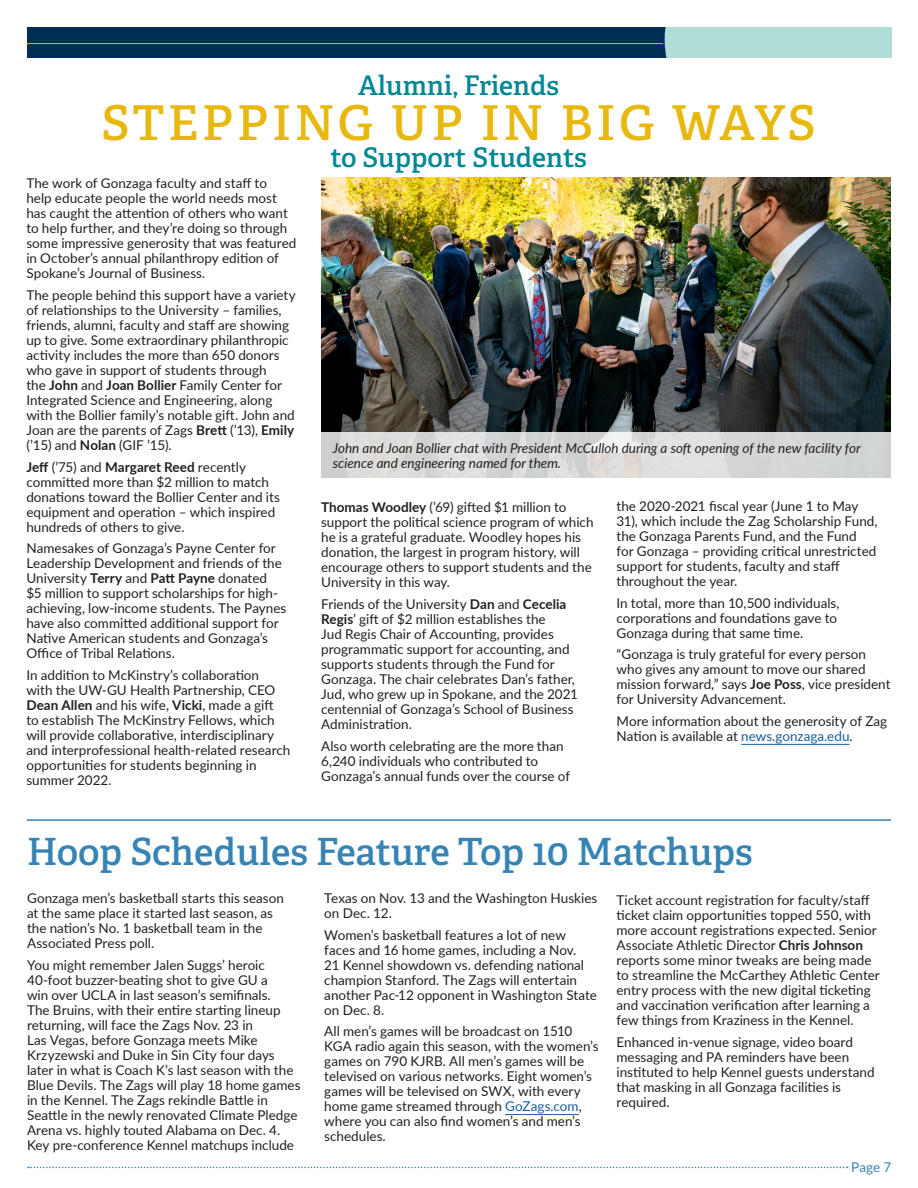
<style>
.page{position:relative;width:918px;height:1188px;background:#fff}
.page>*{position:absolute;margin:0;border:0;box-sizing:border-box;transform-origin:0 0}
.t1{font:600 48px "Adelle";letter-spacing:.075em;color:#e8b80e}
.t2{font:600 37.5px "Adelle";letter-spacing:-.005em;color:#3684b6}
.t3{font:600 27px "Adelle";color:#008895}
.Body_Text{font:13.5px/15px "Lato";color:#231f20}
.Cutlines_2{font:italic 13.5px/15px "Lato";color:#231f20}
.t4{font:13.5px "Lato";color:#3684b6}
.s1{font-weight:700}
.s2{color:#175d9e}
</style>
<div class="page">
<svg style="left:28px;top:1167px;width:820px;height:1px"></svg>
<div style="left:27px;top:27px;width:864px;height:30px;background:#002e54"></div>
<div style="left:665px;top:27px;width:226px;height:30px;background:#b0ded6"></div>
<hr style="left:27px;top:43px;width:636px;height:1px;background:#e8b80e">
<hr style="left:505px;top:1114px;width:74px;height:1px;background:#175d9e">
<hr style="left:27px;top:819px;width:864px;height:2px;background:#3684b6">
<hr style="left:741px;top:744px;width:109px;height:1px;background:#175d9e">
<img style="left:322px;top:177px;width:569px;height:256px">
<svg style="left:322px;top:433px;width:569px;height:45px;fill:#d8d7d7"></svg>
<p class="t3" style="left:358px;top:69px;width:203px">Alumni, Friends</p>
<p class="t1" style="left:102px;top:93px;width:716px">STEPPING UP IN BIG WAYS</p>
<p class="t3" style="left:331px;top:141px;width:258px">to Support Students</p>
<p class="Body_Text" style="left:26px;top:175px;width:272px">The work of Gonzaga faculty and staff to<br>help educate people the world needs most has caught the attention of others who want to help further, and they’re doing so through some impressive generosity that was featured in October’s annual philanthropy edition of Spokane’s Journal of Business.</p>
<p class="Body_Text" style="left:26px;top:287px;width:271px">The people behind this support have a variety of relationships to the University – families, friends, alumni, faculty and staff are showing up to give. Some extraordinary philanthropic activity includes the more than 650 donors who gave in support of students through<br>the <span class="s1">John</span> and <span class="s1">Joan Bollier</span> Family Center for Integrated Science and Engineering, along with the Bollier family’s notable gift. John and Joan are the parents of Zags <span class="s1">Brett</span> (’13), <span class="s1">Emily </span>(’15) and <span class="s1">Nolan</span> (GIF ’15).</p>
<p class="Body_Text" style="left:26px;top:459px;width:255px"><span class="s1">Jeff</span> (’75) and <span class="s1">Margaret Reed</span> recently committed more than $2 million to match donations toward the Bollier Center and its equipment and operation – which inspired hundreds of others to give.</p>
<p class="Body_Text" style="left:26px;top:540px;width:262px">Namesakes of Gonzaga’s Payne Center for Leadership Development and friends of the University <span class="s1">Terry</span> and <span class="s1">Patt Payne</span> donated<br>$5 million to support scholarships for high&shy;achieving, low-income students. The Paynes have also committed additional support for Native American students and Gonzaga’s Office of Tribal Relations.</p>
<p class="Body_Text" style="left:26px;top:667px;width:266px">In addition to McKinstry’s collaboration<br>with the UW-GU Health Partnership, CEO <span class="s1">Dean Allen</span> and his wife, <span class="s1">Vicki</span>, made a gift<br>to establish The McKinstry Fellows, which will provide collaborative, interdisciplinary and interprofessional health-related research opportunities for students beginning in summer 2022.</p>
<p class="Cutlines_2" style="left:333px;top:440px;width:529px">John and Joan Bollier chat with President McCulloh during a soft opening of the new facility for science and engineering named for them.</p>
<p class="Body_Text" style="left:321px;top:499px;width:274px"><span class="s1">Thomas Woodley</span> (’69) gifted $1 million to support the political science program of which he is a grateful graduate. Woodley hopes his donation, the largest in program history, will encourage others to support students and the University in this way.</p>
<p class="Body_Text" style="left:321px;top:596px;width:258px">Friends of the University <span class="s1">Dan</span> and <span class="s1">Cecelia Regis</span>’ gift of $2 million establishes the<br>Jud Regis Chair of Accounting, provides programmatic support for accounting, and supports students through the Fund for Gonzaga. The chair celebrates Dan’s father, Jud, who grew up in Spokane, and the 2021 centennial of Gonzaga’s School of Business Administration.</p>
<p class="Body_Text" style="left:321px;top:738px;width:251px">Also worth celebrating are the more than<br>6,240 individuals who contributed to<br>Gonzaga’s annual funds over the course of</p>
<p class="Body_Text" style="left:616px;top:498px;width:263px">the 2020-2021 fiscal year (June 1 to May 31), which include the Zag Scholarship Fund, the Gonzaga Parents Fund, and the Fund<br>for Gonzaga – providing critical unrestricted support for students, faculty and staff throughout the year.</p>
<p class="Body_Text" style="left:616px;top:595px;width:224px">In total, more than 10,500 individuals, corporations and foundations gave to<br>Gonzaga during that same time.</p>
<p class="Body_Text" style="left:616px;top:646px;width:276px">“Gonzaga is truly grateful for every person who gives any amount to move our shared mission forward,” says <span class="s1">Joe Poss</span>, vice president for University Advancement.</p>
<p class="Body_Text" style="left:616px;top:713px;width:272px">More information about the generosity of Zag<br>Nation is available at <span class="s2">news.gonzaga.edu</span>.</p>
<p class="t2" style="left:27px;top:829px;width:727px">Hoop Schedules Feature Top 10 Matchups</p>
<p class="Body_Text" style="left:27px;top:890px;width:258px">Gonzaga men’s basketball starts this season at the same place it started last season, as the nation’s No. 1 basketball team in the Associated Press poll.</p>
<p class="Body_Text" style="left:27px;top:957px;width:275px">You might remember Jalen Suggs’ heroic 40‑foot buzzer-beating shot to give GU a<br>win over UCLA in last season’s semifinals.<br>The Bruins, with their entire starting lineup returning, will face the Zags Nov. 23 in<br>Las Vegas, before Gonzaga meets Mike Krzyzewski and Duke in Sin City four days later in what is Coach K’s last season with the Blue Devils. The Zags will play 18 home games in the Kennel. The Zags rekindle Battle in Seattle in the newly renovated Climate Pledge Arena vs. highly touted Alabama on Dec. 4.<br>Key pre-conference Kennel matchups include</p>
<p class="Body_Text" style="left:324px;top:890px;width:275px">Texas on Nov. 13 and the Washington Huskies on Dec. 12.</p>
<p class="Body_Text" style="left:324px;top:927px;width:274px">Women’s basketball features a lot of new faces and 16 home games, including a Nov.<br>21 Kennel showdown vs. defending national champion Stanford. The Zags will entertain another Pac-12 opponent in Washington State on Dec. 8.</p>
<p class="Body_Text" style="left:324px;top:1023px;width:276px">All men’s games will be broadcast on 1510<br>KGA radio again this season, with the women’s games on 790 KJRB. All men’s games will be televised on various networks. Eight women’s games will be televised on SWX, with every home game streamed through <span class="s2">GoZags.com</span>, where you can also find women’s and men’s schedules.</p>
<p class="Body_Text" style="left:616px;top:892px;width:265px">Ticket account registration for faculty/staff ticket claim opportunities topped 550, with more account registrations expected. Senior Associate Athletic Director <span class="s1">Chris Johnson </span>reports some minor tweaks are being made to streamline the McCarthey Athletic Center entry process with the new digital ticketing and vaccination verification after learning a few things from Kraziness in the Kennel.</p>
<p class="Body_Text" style="left:616px;top:1034px;width:260px">Enhanced in-venue signage, video board messaging and PA reminders have been instituted to help Kennel guests understand that masking in all Gonzaga facilities is required.</p>
<p class="t4" style="left:851px;top:1157px;width:42px">Page 7</p>
</div>
